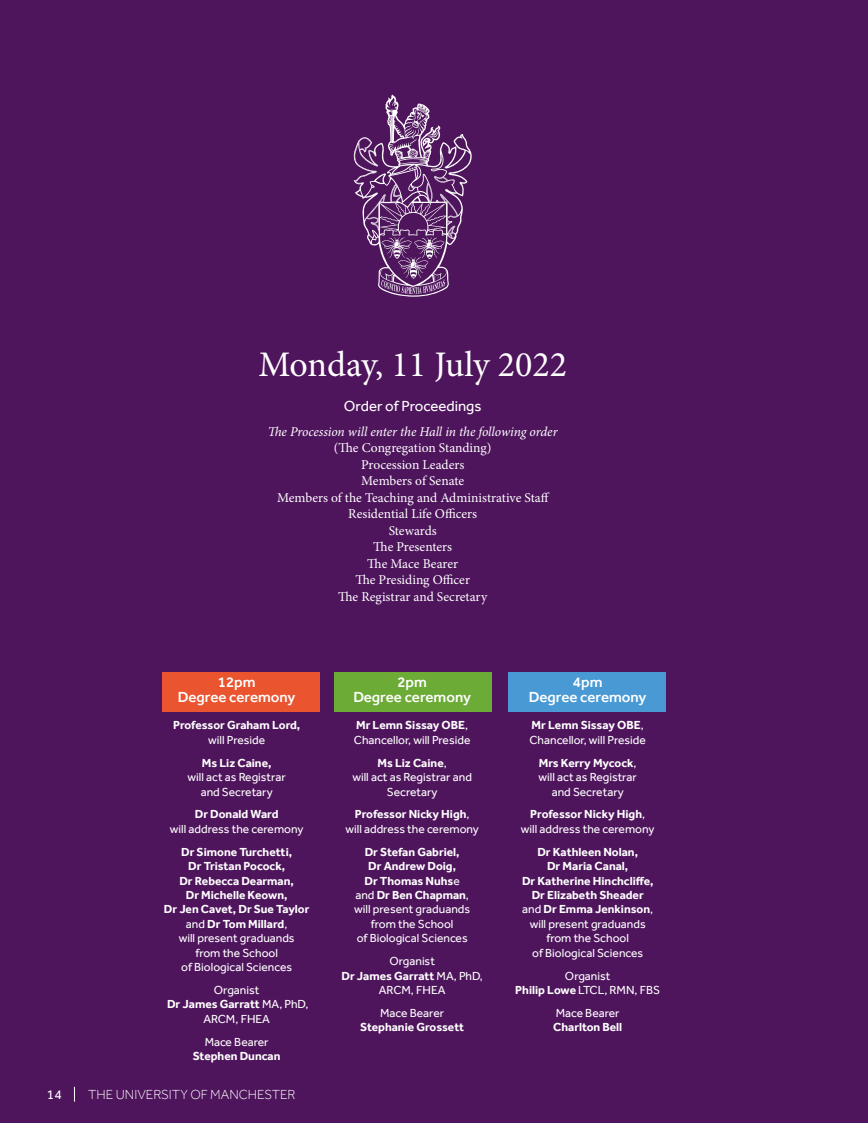
<style>
.page{position:relative;width:868px;height:1123px;background:#fff}
.page>*{position:absolute;margin:0;border:0;box-sizing:border-box;transform-origin:0 0}
.H_Degree_date{font:36px "Minion Pro";color:#fff}
.H1_Degree_OOP{font:15px "Effra";color:#fff}
.H1_Degree_12_OOP{font:500 15px/15px "Effra";color:#fff;text-align:center}
.H1_Degree_OOP_2pm{font:500 15px/15px "Effra";color:#fff;text-align:center}
.H1_Degree_OOP_4pm{font:500 15px/15px "Effra";color:#fff;text-align:center}
.P_Degree_OOP_list{font:13.5px "Minion Pro";color:#fff}
.P_Degree_OOP_list-2{font:italic 13.5px "Minion Pro";letter-spacing:-.01em;color:#fff}
.t1{font:300 13.5px "Effra";color:#fff}
.t2{font:13.5px "Effra";color:#fff}
.P_Degree_OOP_list_na{font:12px/14.4px "Effra";color:#fff;text-align:center}
.P_Degree_OOP_list_na-2{font:700 12px/14.4px "Effra";color:#fff;text-align:center}
.s1{font-weight:400}
.s2{font-weight:700}
</style>
<div class="page">
<div style="left:0;top:0;width:867px;height:1123px;background:#4e145c"></div>
<svg style="left:354px;top:95px;width:117px;height:202px"></svg>
<div style="left:162px;top:672px;width:157px;height:39px;background:#ea542f"></div>
<div style="left:334px;top:672px;width:157px;height:39px;background:#6cab36"></div>
<div style="left:508px;top:672px;width:157px;height:39px;background:#4899d4"></div>
<svg style="left:74px;top:1086px;width:1px;height:15px"></svg>
<p class="H_Degree_date" style="left:258px;top:340px;width:310px">Monday, 11 July 2022</p>
<h1 class="H1_Degree_OOP" style="left:344px;top:397px;width:139px">Order of Proceedings</h1>
<p class="P_Degree_OOP_list-2" style="left:268px;top:422px;width:291px">The Procession will enter the Hall in the following order</p>
<p class="P_Degree_OOP_list" style="left:334px;top:439px;width:159px">(The Congregation Standing)</p>
<p class="P_Degree_OOP_list" style="left:361px;top:455px;width:105px">Procession Leaders</p>
<p class="P_Degree_OOP_list" style="left:361px;top:472px;width:104px">Members of Senate</p>
<p class="P_Degree_OOP_list" style="left:277px;top:488px;width:274px">Members of the Teaching and Administrative Staff</p>
<p class="P_Degree_OOP_list" style="left:348px;top:505px;width:130px">Residential Life Officers</p>
<p class="P_Degree_OOP_list" style="left:388px;top:521px;width:50px">Stewards</p>
<p class="P_Degree_OOP_list" style="left:373px;top:538px;width:80px">The Presenters</p>
<p class="P_Degree_OOP_list" style="left:367px;top:554px;width:92px">The Mace Bearer</p>
<p class="P_Degree_OOP_list" style="left:355px;top:571px;width:116px">The Presiding Officer</p>
<p class="P_Degree_OOP_list" style="left:338px;top:587px;width:150px">The Registrar and Secretary</p>
<h1 class="H1_Degree_12_OOP" style="left:178px;top:674px;width:119px">12pm<br>Degree ceremony</h1>
<p class="P_Degree_OOP_list_na-2" style="left:173px;top:718px;width:129px">Professor Graham Lord, <span class="s1">will Preside</span></p>
<p class="P_Degree_OOP_list_na" style="left:187px;top:755px;width:100px"><span class="s2">Ms Liz Caine,<br></span>will act as Registrar and Secretary</p>
<p class="P_Degree_OOP_list_na" style="left:170px;top:807px;width:135px"><span class="s2">Dr Donald Ward<br></span>will address the ceremony</p>
<p class="P_Degree_OOP_list_na-2" style="left:164px;top:844px;width:147px">Dr Simone Turchetti,<br>Dr Tristan Pocock,<br>Dr Rebecca Dearman,<br>Dr Michelle Keown,<br>Dr Jen Cavet, Dr Sue Taylor <span class="s1">and</span> Dr Tom Millard<span class="s1">,<br>will present graduands<br>from the School<br>of Biological Sciences</span></p>
<p class="P_Degree_OOP_list_na" style="left:167px;top:982px;width:143px">Organist<br><span class="s2">Dr James Garratt</span> MA, PhD,<br>ARCM, FHEA</p>
<p class="P_Degree_OOP_list_na-2" style="left:193px;top:1034px;width:89px"><span class="s1">Mace Bearer<br></span>Stephen Duncan</p>
<p class="t2" style="left:47px;top:1086px;width:16px">14</p>
<p class="t1" style="left:88px;top:1086px;width:209px">THE UNIVERSITY OF MANCHESTER</p>
<h1 class="H1_Degree_OOP_2pm" style="left:353px;top:674px;width:119px">2pm<br>Degree ceremony</h1>
<p class="P_Degree_OOP_list_na" style="left:354px;top:718px;width:118px;text-align:left"><span class="s2">Mr Lemn Sissay OBE</span>,<br>Chancellor, will Preside</p>
<p class="P_Degree_OOP_list_na" style="left:352px;top:755px;width:121px"><span class="s2">Ms Liz Caine</span>,<br>will act as Registrar and<br>Secretary</p>
<p class="P_Degree_OOP_list_na" style="left:345px;top:807px;width:135px"><span class="s2">Professor Nicky High</span>, will address the ceremony</p>
<p class="P_Degree_OOP_list_na" style="left:354px;top:844px;width:117px"><span class="s2">Dr Stefan Gabriel,<br>Dr Andrew Doig,<br>Dr Thomas Nuhs</span>e and <span class="s2">Dr Ben Chapman</span>, will present graduands from the School<br>of Biological Sciences</p>
<p class="P_Degree_OOP_list_na" style="left:341px;top:953px;width:143px">Organist<br><span class="s2">Dr James Garratt</span> MA, PhD,<br>ARCM, FHEA</p>
<p class="P_Degree_OOP_list_na-2" style="left:360px;top:1005px;width:105px"><span class="s1">Mace Bearer<br></span>Stephanie Grossett</p>
<h1 class="H1_Degree_OOP_4pm" style="left:529px;top:674px;width:119px">4pm<br>Degree ceremony</h1>
<p class="P_Degree_OOP_list_na" style="left:529px;top:718px;width:118px;text-align:left"><span class="s2">Mr Lemn Sissay OBE</span>,<br>Chancellor, will Preside</p>
<p class="P_Degree_OOP_list_na" style="left:538px;top:755px;width:100px"><span class="s2">Mrs Kerry Mycock</span>, will act as Registrar and Secretary</p>
<p class="P_Degree_OOP_list_na" style="left:521px;top:807px;width:135px"><span class="s2">Professor Nicky High</span>, will address the ceremony</p>
<p class="P_Degree_OOP_list_na-2" style="left:522px;top:844px;width:133px">Dr Kathleen Nolan,<br>Dr Maria Canal,<br>Dr Katherine Hinchcliffe,<br>Dr Elizabeth Sheader <span class="s1">and</span> Dr Emma Jenkinson<span class="s1">, will present graduands from the School<br>of Biological Sciences</span></p>
<p class="P_Degree_OOP_list_na" style="left:515px;top:968px;width:146px">Organist<br><span class="s2">Philip Lowe</span> LTCL, RMN, FBS</p>
<p class="P_Degree_OOP_list_na-2" style="left:553px;top:1005px;width:70px;text-align:left"><span class="s1">Mace Bearer<br></span>Charlton Bell</p>
</div>
